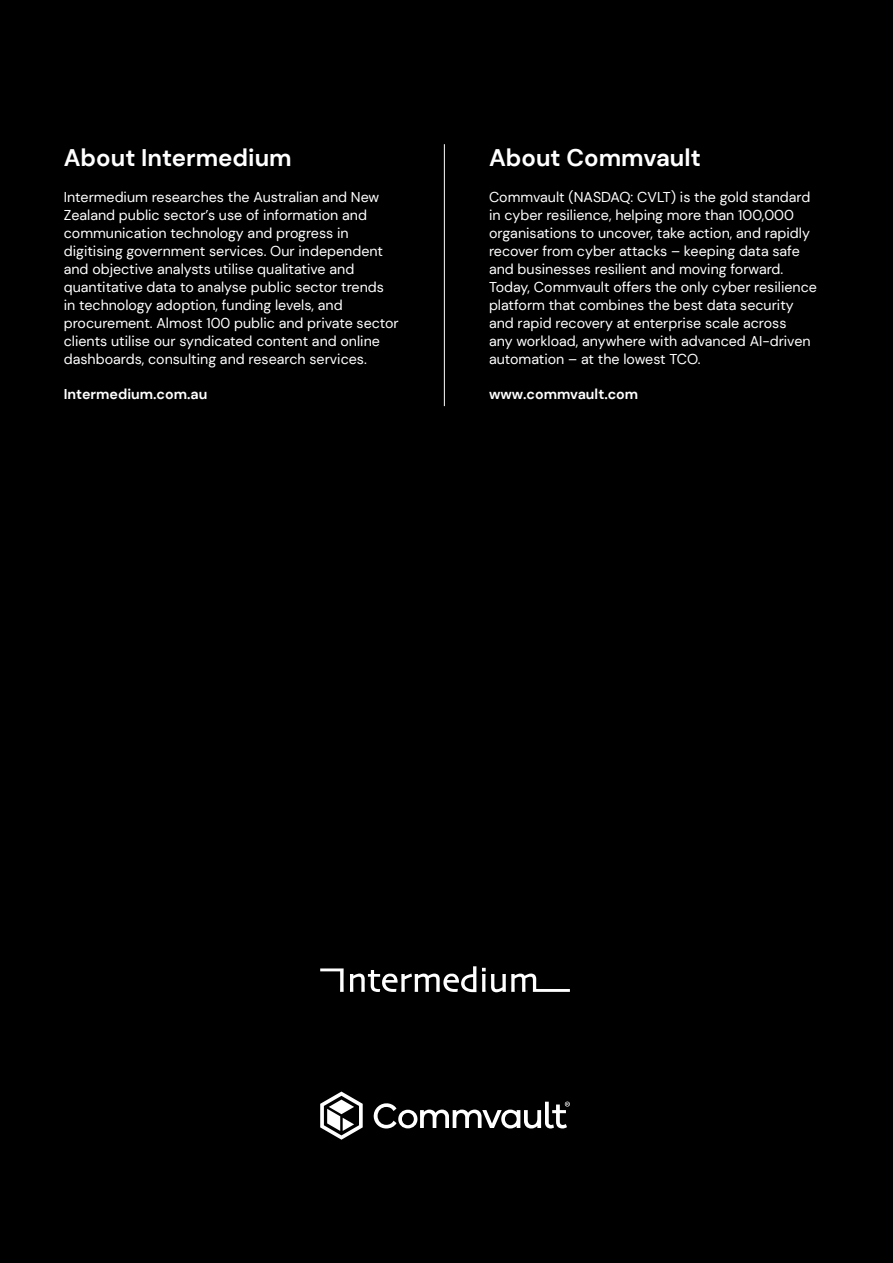
<style>
.page{position:relative;width:893px;height:1263px;background:#fff}
.page>*{position:absolute;margin:0;border:0;box-sizing:border-box;transform-origin:0 0}
.t1{font:700 24px "DM Sans";color:#fff}
.t2{font:14.25px/18px "DM Sans";color:#fff}
.t3{font:700 14.25px "DM Sans";color:#fff}
</style>
<div class="page">
<div style="left:1px;top:1px;width:891px;height:1261px;background:#000"></div>
<svg style="left:320px;top:966px;width:250px;height:26px"></svg>
<svg style="left:320px;top:1091px;width:43px;height:49px"></svg>
<svg style="left:373px;top:1101px;width:197px;height:27px"></svg>
<hr style="left:444px;top:144px;width:1px;height:262px;background:#fff">
<h1 class="t1" style="left:64px;top:142px;width:229px">About Intermedium</h1>
<p class="t2" style="left:64px;top:188px;width:336px">Intermedium researches the Australian and New Zealand public sector’s use of information and communication technology and progress in digitising government services. Our independent and objective analysts utilise qualitative and quantitative data to analyse public sector trends in technology adoption, funding levels, and procurement. Almost 100 public and private sector clients utilise our syndicated content and online dashboards, consulting and research services.</p>
<p class="t3" style="left:64px;top:385px;width:145px">Intermedium.com.au</p>
<h1 class="t1" style="left:489px;top:142px;width:213px">About Commvault</h1>
<p class="t2" style="left:489px;top:188px;width:329px">Commvault (NASDAQ: CVLT) is the gold standard in cyber resilience, helping more than 100,000 organisations to uncover, take action, and rapidly recover from cyber attacks – keeping data safe and businesses resilient and moving forward.<br>Today, Commvault offers the only cyber resilience platform that combines the best data security and rapid recovery at enterprise scale across<br>any workload, anywhere with advanced AI-driven automation – at the lowest TCO.</p>
<p class="t3" style="left:489px;top:385px;width:151px">www.commvault.com</p>
</div>
